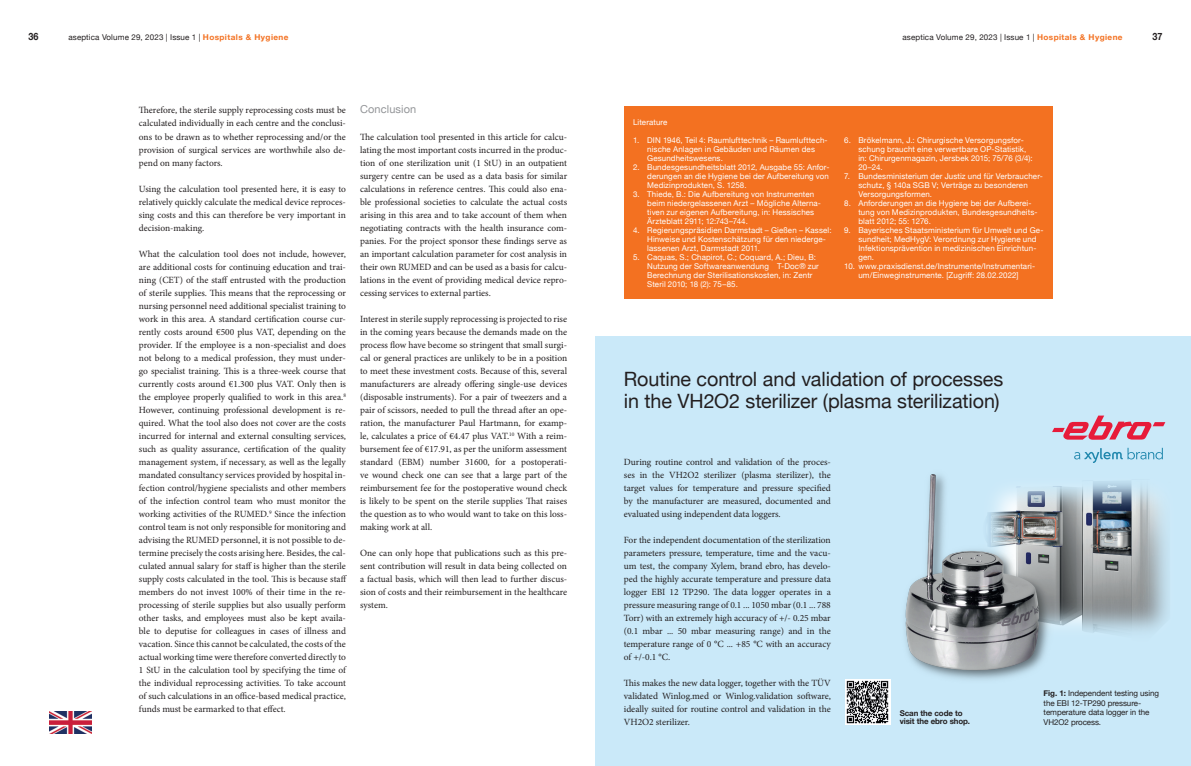
<style>
.page{position:relative;width:1191px;height:766px;background:#fff}
.page>*{position:absolute;margin:0;border:0;box-sizing:border-box;transform-origin:0 0}
.Headline{font:19.7px "Helvetica Neue";letter-spacing:-.005em;color:#231f20}
.Fließtext{font:11px "Helvetica Neue";letter-spacing:.01em;color:#939598}
.t1{font:700 10px "Helvetica Neue";color:#231f20;scale:.9 1}
.Fließtext-2{font:9.5px/13px "Minion Pro";letter-spacing:-.005em;color:#231f20;text-align:justify}
.Literaturverzeichnis{font:8px/9px "Helvetica Neue";letter-spacing:.015em;color:#fff}
.BU{font:8px "Helvetica Neue";letter-spacing:.015em;color:#231f20}
.BU-2{font:8px/9.6px "Helvetica Neue";letter-spacing:-.01em;color:#231f20}
.Impr_Fließ_fett{font:700 8px/8px "Helvetica Neue";letter-spacing:-.01em;color:#231f20}
.s1{font-weight:700;color:#f37121}
.s2{font-weight:700}
</style>
<div class="page">
<img style="left:49px;top:711px;width:43px;height:21px">
<div style="left:624px;top:106px;width:428px;height:193px;background:#f37121"></div>
<div style="left:595px;top:336px;width:596px;height:429px;background:#cae9f9"></div>
<img style="left:890px;top:474px;width:278px;height:216px">
<svg style="left:1074px;top:447px;width:88px;height:16px"></svg>
<svg style="left:1052px;top:415px;width:113px;height:24px"></svg>
<svg style="left:845px;top:679px;width:45px;height:45px"></svg>
<img style="left:846px;top:680px;width:43px;height:43px">
<p class="t1" style="left:28px;top:29px;width:13px">36</p>
<p class="BU" style="left:68px;top:32px;width:222px">aseptica Volume 29, 2023 | Issue 1 | <span class="s1">Hospitals &amp; Hygiene</span></p>
<p class="BU" style="left:902px;top:32px;width:222px">aseptica Volume 29, 2023 | Issue 1 | <span class="s1">Hospitals &amp; Hygiene</span></p>
<p class="t1" style="left:1152px;top:29px;width:13px">37</p>
<p class="Fließtext-2" style="left:139px;top:104px;width:208px">Therefore, the sterile supply reprocessing costs must be calculated individually in each centre and the conclusi&shy;ons to be drawn as to whether reprocessing and/or the provision of surgical services are worthwhile also de&shy;pend on many factors.</p>
<p class="Fließtext-2" style="left:139px;top:182px;width:208px">Using the calculation tool presented here, it is easy to relatively quickly calculate the medical device reproces&shy;sing costs and this can therefore be very important in decision-making.</p>
<p class="Fließtext-2" style="left:139px;top:247px;width:209px">What the calculation tool does not include, however, are additional costs for continuing education and trai&shy;ning (CET) of the staff entrusted with the production of sterile supplies. This means that the reprocessing or nursing personnel need additional specialist training to work in this area. A standard certification course cur&shy;rently costs around €500 plus VAT, depending on the provider. If the employee is a non-specialist and does not belong to a medical profession, they must under&shy;go specialist training. This is a three-week course that currently costs around €1.300 plus VAT. Only then is the employee properly qualified to work in this area.<sup>8<br></sup>However, continuing professional development is re&shy;quired. What the tool also does not cover are the costs incurred for internal and external consulting services, such as quality assurance, certification of the quality management system, if necessary, as well as the legally mandated consultancy services provided by hospital in&shy;fection control/hygiene specialists and other members of the infection control team who must monitor the working activities of the RUMED.<sup>9</sup> Since the infection control team is not only responsible for monitoring and advising the RUMED personnel, it is not possible to de&shy;termine precisely the costs arising here. Besides, the cal&shy;culated annual salary for staff is higher than the sterile supply costs calculated in the tool. This is because staff members do not invest 100% of their time in the re&shy;processing of sterile supplies but also usually perform other tasks, and employees must also be kept availa&shy;ble to deputise for colleagues in cases of illness and vacation. Since this cannot be calculated, the costs of the actual working time were therefore converted directly to 1 StU in the calculation tool by specifying the time of the individual reprocessing activities. To take account of such calculations in an office-based medical practice, funds must be earmarked to that effect.</p>
<p class="Fließtext" style="left:360px;top:102px;width:58px">Conclusion</p>
<p class="Fließtext-2" style="left:360px;top:130px;width:208px">The calculation tool presented in this article for calcu&shy;lating the most important costs incurred in the produc&shy;tion of one sterilization unit (1 StU) in an outpatient surgery centre can be used as a data basis for similar calculations in reference centres. This could also ena&shy;ble professional societies to calculate the actual costs arising in this area and to take account of them when negotiating contracts with the health insurance com&shy;panies. For the project sponsor these findings serve as an important calculation parameter for cost analysis in their own RUMED and can be used as a basis for calcu&shy;lations in the event of providing medical device repro&shy;cessing services to external parties.</p>
<p class="Fließtext-2" style="left:360px;top:312px;width:208px">Interest in sterile supply reprocessing is projected to rise in the coming years because the demands made on the process flow have become so stringent that small surgi&shy;cal or general practices are unlikely to be in a position to meet these investment costs. Because of this, several manufacturers are already offering single-use devices (disposable instruments). For a pair of tweezers and a pair of scissors, needed to pull the thread after an ope&shy;ration, the manufacturer Paul Hartmann, for examp&shy;le, calculates a price of €4.47 plus VAT.<sup>10</sup> With a reim&shy;bursement fee of €17.91, as per the uniform assessment standard (EBM) number 31600, for a postoperati&shy;ve wound check one can see that a large part of the reimbursement fee for the postoperative wound check is likely to be spent on the sterile supplies That raises the question as to who would want to take on this loss&shy;making work at all.</p>
<p class="Fließtext-2" style="left:360px;top:546px;width:208px">One can only hope that publications such as this pre&shy;sent contribution will result in data being collected on a factual basis, which will then lead to further discus&shy;sion of costs and their reimbursement in the healthcare system.</p>
<p class="Literaturverzeichnis" style="left:633px;top:118px;width:36px">Literature</p>
<p class="Literaturverzeichnis" style="left:647px;top:136px;width:182px;text-indent:-14px">1. DIN 1946, Teil 4: Raumlufttechnik – Raumlufttech&shy;nische Anlagen in Gebäuden und Räumen des<br>Gesundheitswesens.</p>
<p class="Literaturverzeichnis" style="left:647px;top:163px;width:184px;text-align:justify;text-indent:-14px">2. Bundesgesundheitsblatt 2012, Ausgabe 55: Anfor&shy;derungen an die Hygiene bei der Aufbereitung von Medizinprodukten, S. 1258.</p>
<p class="Literaturverzeichnis" style="left:647px;top:190px;width:175px;text-indent:-14px">3. Thiede, B.: Die Aufbereitung von Instrumenten beim niedergelassenen Arzt – Mögliche Alterna&shy;tiven zur eigenen Aufbereitung, in: Hessisches Ärzteblatt 2911; 12:743–744.</p>
<p class="Literaturverzeichnis" style="left:647px;top:226px;width:186px;text-indent:-14px">4. Regierungspräsidien Darmstadt – Gießen – Kassel:<br>Hinweise und Kostenschätzung für den niederge&shy;lassenen Arzt, Darmstadt 2011.</p>
<p class="Literaturverzeichnis" style="left:647px;top:253px;width:173px;text-indent:-14px">5. Caquas, S.; Chapirot, C.; Coquard, A.; Dieu, B:<br>Nutzung der Softwareanwendung T-Doc® zur Berechnung der Sterilisationskosten, in: Zentr Steril 2010; 18 (2): 75–85.</p>
<p class="Literaturverzeichnis" style="left:858px;top:136px;width:176px;text-indent:-14px">6. Brökelmann, J.: Chirurgische Versorgungsfor&shy;schung braucht eine verwertbare OP-Statistik, in: Chirurgenmagazin, Jersbek 2015; 75/76 (3/4):<br>20–24.</p>
<p class="Literaturverzeichnis" style="left:858px;top:172px;width:186px;text-indent:-14px">7. Bundesministerium der Justiz und für Verbraucher&shy;schutz, § 140a SGB V; Verträge zu besonderen<br>Versorgungsformen.</p>
<p class="Literaturverzeichnis" style="left:858px;top:199px;width:181px;text-indent:-14px">8. Anforderungen an die Hygiene bei der Aufberei&shy;tung von Medizinprodukten, Bundesgesundheits&shy;blatt 2012; 55: 1276.</p>
<p class="Literaturverzeichnis" style="left:858px;top:226px;width:186px;text-indent:-14px">9. Bayerisches Staatsministerium für Umwelt und Ge&shy;sundheit; MedHygV: Verordnung zur Hygiene und Infektionsprävention in medizinischen Einrichtun&shy;gen.</p>
<p class="Literaturverzeichnis" style="left:844px;top:262px;width:192px;text-align:center">10. www.praxisdienst.de/Instrumente/Instrumentari&shy;um/Einweginstrumente. [Zugriff: 28.02.2022]</p>
<p class="Headline" style="left:624px;top:364px;width:381px">Routine control and validation of processes</p>
<p class="Headline" style="left:624px;top:387px;width:377px">in the VH2O2 sterilizer (plasma sterilization)</p>
<p class="Fließtext-2" style="left:624px;top:455px;width:208px">During routine control and validation of the proces&shy;ses in the VH2O2 sterilizer (plasma sterilizer), the target values for temperature and pressure specified by the manufacturer are measured, documented and evaluated using independent data loggers.</p>
<p class="Fließtext-2" style="left:624px;top:533px;width:208px">For the independent documentation of the sterilization parameters pressure, temperature, time and the vacu&shy;um test, the company Xylem, brand ebro, has develo&shy;ped the highly accurate temperature and pressure data logger EBI 12 TP290. The data logger operates in a pressure measuring range of 0.1 ... 1050 mbar (0.1 ... 788<br>Torr) with an extremely high accuracy of +/- 0.25 mbar (0.1 mbar ... 50 mbar measuring range) and in the temperature range of 0 °C ... +85 °C with an accuracy of +/-0.1 °C.</p>
<p class="Fließtext-2" style="left:624px;top:676px;width:208px">This makes the new data logger, together with the TÜV validated Winlog.med or Winlog.validation software, ideally suited for routine control and validation in the VH2O2 sterilizer.</p>
<p class="Impr_Fließ_fett" style="left:899px;top:709px;width:72px">Scan the code to visit the ebro shop.</p>
<p class="BU-2" style="left:1043px;top:688px;width:117px"><span class="s2">Fig. 1:</span> Independent testing using the EBI 12-TP290 pressure&shy;temperature data logger in the<br>VH2O2 process.</p>
</div>
